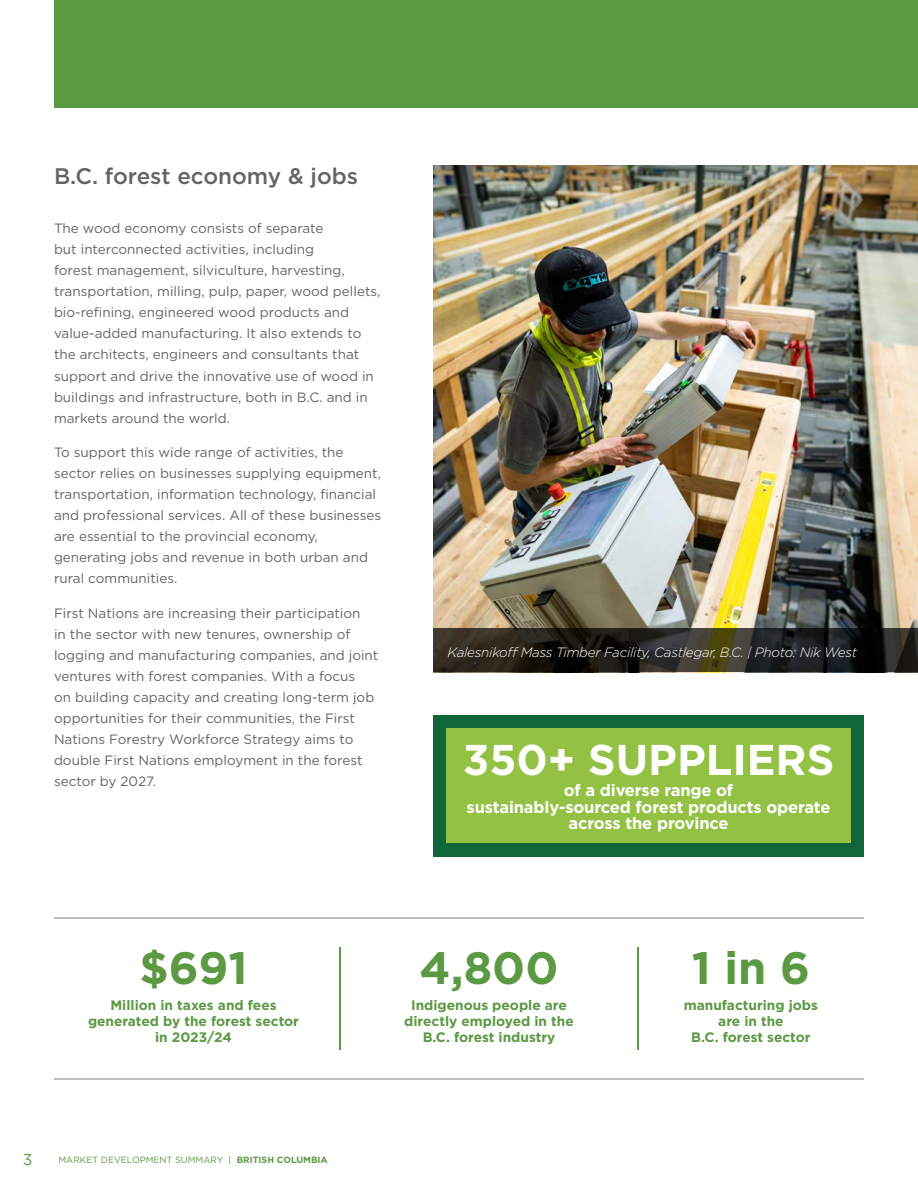
<style>
.page{position:relative;width:918px;height:1188px;background:#fff}
.page>*{position:absolute;margin:0;border:0;box-sizing:border-box;transform-origin:0 0}
.t1{font:700 45.3px "Gotham";color:#5b9943}
.t2{font:700 43.05px "Gotham";color:#fff}
.t3{font:500 22.5px "Gotham";color:#636466}
.t4{font:700 16.5px/16.5px "Gotham";letter-spacing:-.01em;color:#fff;text-align:center}
.t5{font:15.75px "Gotham";color:#5b9943}
.t6{font:700 13.65px/16.4px "Gotham";color:#5b9943;text-align:center}
.t7{font:13.5px/21px "Gotham";color:#636466}
.t8{font:italic 300 13.5px "Gotham";letter-spacing:-.02em;color:#fff}
.t9{font:9px "Gotham";color:#5b9943}
.s1{font-weight:700}
</style>
<div class="page">
<div style="left:433px;top:715px;width:431px;height:141px;background:#10653b"></div>
<div style="left:446px;top:729px;width:405px;height:114px;background:#93c144"></div>
<div style="left:54px;top:0;width:864px;height:108px;background:#5b9943"></div>
<img style="left:433px;top:166px;width:485px;height:462px">
<hr style="left:339px;top:948px;width:2px;height:102px;background:#5b9943">
<hr style="left:637px;top:948px;width:2px;height:102px;background:#5b9943">
<svg style="left:433px;top:628px;width:485px;height:44px;background:#25231c"></svg>
<hr style="left:54px;top:917px;width:810px;height:1px;background:#bcbec0">
<hr style="left:54px;top:1079px;width:810px;height:1px;background:#bcbec0">
<h3 class="t3" style="left:54px;top:161px;width:306px">B.C. forest economy &amp; jobs</h3>
<p class="t7" style="left:54px;top:218px;width:328px">The wood economy consists of separate<br>but interconnected activities, including<br>forest management, silviculture, harvesting, transportation, milling, pulp, paper, wood pellets, bio-refining, engineered wood products and value-added manufacturing. It also extends to the architects, engineers and consultants that support and drive the innovative use of wood in buildings and infrastructure, both in B.C. and in markets around the world.</p>
<p class="t7" style="left:54px;top:441px;width:329px">To support this wide range of activities, the sector relies on businesses supplying equipment, transportation, information technology, financial and professional services. All of these businesses are essential to the provincial economy, generating jobs and revenue in both urban and rural communities.</p>
<p class="t7" style="left:54px;top:602px;width:326px">First Nations are increasing their participation<br>in the sector with new tenures, ownership of logging and manufacturing companies, and joint ventures with forest companies. With a focus<br>on building capacity and creating long-term job opportunities for their communities, the First Nations Forestry Workforce Strategy aims to double First Nations employment in the forest sector by 2027.</p>
<p class="t8" style="left:447px;top:643px;width:411px">Kalesnikoff Mass Timber Facility, Castlegar, B.C. | Photo: Nik West</p>
<h2 class="t2" style="left:463px;top:731px;width:373px">350+ SUPPLIERS</h2>
<p class="t4" style="left:467px;top:782px;width:365px">of a diverse range of<br>sustainably-sourced forest products operate across the province</p>
<h1 class="t1" style="left:140px;top:938px;width:109px">$691</h1>
<h1 class="t1" style="left:420px;top:938px;width:140px">4,800</h1>
<h1 class="t1" style="left:692px;top:938px;width:120px">1 in 6</h1>
<p class="t6" style="left:88px;top:996px;width:212px">Million in taxes and fees generated by the forest sector in 2023/24</p>
<p class="t6" style="left:684px;top:996px;width:136px">manufacturing jobs are in the<br>B.C. forest sector</p>
<p class="t6" style="left:404px;top:996px;width:171px">Indigenous people are directly employed in the<br>B.C. forest industry</p>
<p class="t5" style="left:23px;top:1150px;width:11px">3</p>
<p class="t9" style="left:58px;top:1154px;width:271px">MARKET DEVELOPMENT SUMMARY | <span class="s1">BRITISH COLUMBIA</span></p>
</div>
